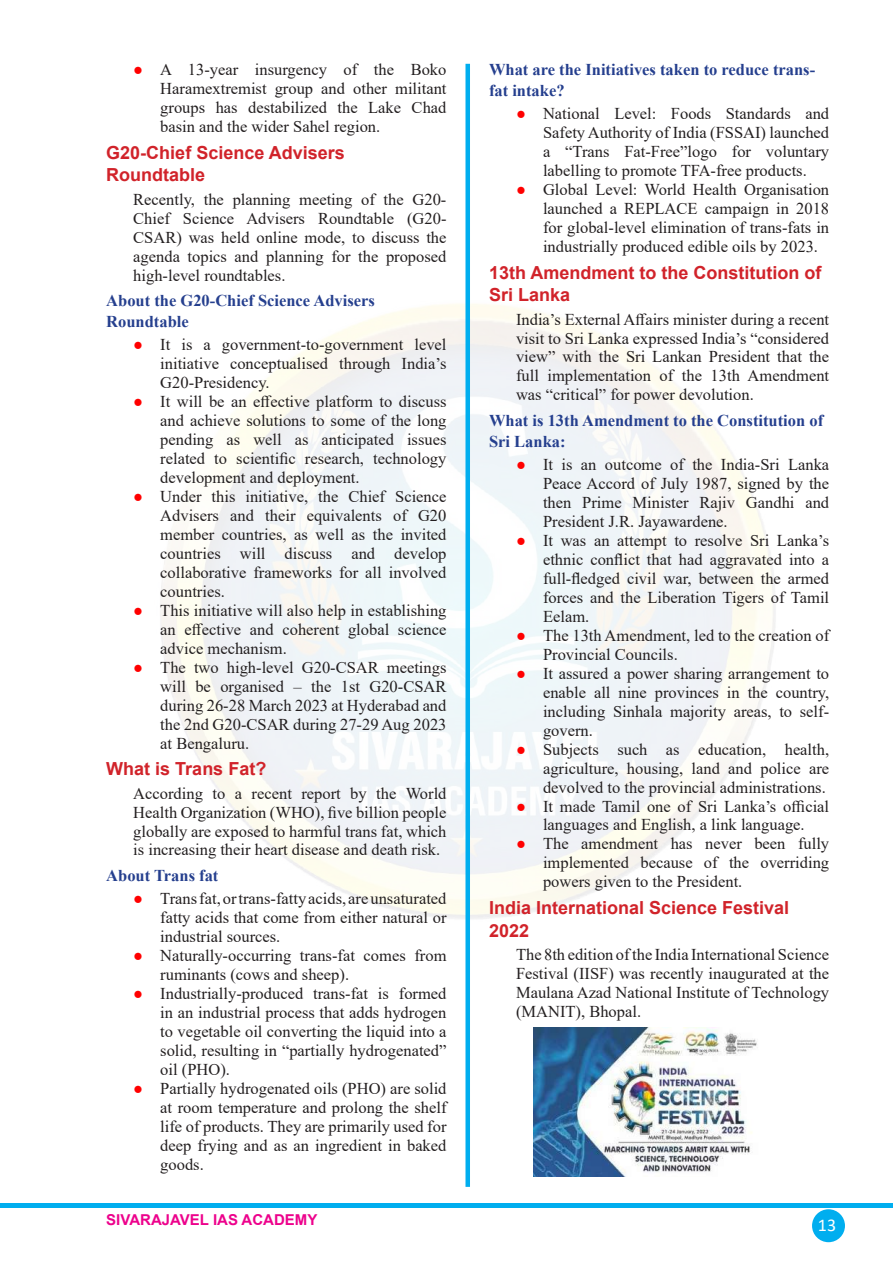
<style>
.page{position:relative;width:893px;height:1263px;background:#fff}
.page>*{position:absolute;margin:0;border:0;box-sizing:border-box;transform-origin:0 0}
.t1{font:700 18px/22.5px "Arial";color:#d1232a}
.t2{font:18px "Calibri";color:#fff}
.t3{font:16.5px/18.9px "Times New Roman";color:#231f20;text-align:justify}
.t4{font:700 16.5px/21px "Times New Roman";color:#253f8e}
.t5{font:700 15px "Arial";color:#ed028c}
.s1{color:#f00}
</style>
<div class="page">
<div style="left:812px;top:1209px;width:33px;height:33px;background:#00aeef;border-radius:50%"></div>
<hr style="left:0;top:1204px;width:893px;height:4px;background:#00aeef">
<div style="left:465px;top:64px;width:5px;height:1123px;background:#00aeef"></div>
<img style="left:533px;top:1027px;width:225px;height:149px">
<p class="t3" style="left:160px;top:60px;width:288px;text-indent:-27px"><span class="s1">●</span> A 13-year insurgency of the Boko Haramextremist group and other militant groups has destabilized the Lake Chad basin and the wider Sahel region.</p>
<p class="t1" style="left:106px;top:142px;width:240px">G20-Chief Science Advisers<br>Roundtable</p>
<p class="t3" style="left:133px;top:189px;width:315px">Recently, the planning meeting of the G20- Chief Science Advisers Roundtable (G20- CSAR) was held online mode, to discuss the agenda topics and planning for the proposed high-level roundtables.</p>
<p class="t4" style="left:106px;top:289px;width:270px">About the G20-Chief Science Advisers<br>Roundtable</p>
<p class="t3" style="left:160px;top:335px;width:288px;text-indent:-27px"><span class="s1">●</span> It is a government-to-government level initiative conceptualised through India’s G20-Presidency.</p>
<p class="t3" style="left:160px;top:391px;width:288px;text-indent:-27px"><span class="s1">●</span> It will be an effective platform to discuss and achieve solutions to some of the long pending as well as anticipated issues related to scientific research, technology development and deployment.</p>
<p class="t3" style="left:160px;top:486px;width:288px;text-indent:-27px"><span class="s1">●</span> Under this initiative, the Chief Science Advisers and their equivalents of G20 member countries, as well as the invited countries will discuss and develop collaborative frameworks for all involved countries.</p>
<p class="t3" style="left:160px;top:600px;width:288px;text-indent:-27px"><span class="s1">●</span> This initiative will also help in establishing an effective and coherent global science advice mechanism.</p>
<p class="t3" style="left:160px;top:657px;width:288px;text-indent:-27px"><span class="s1">●</span> The two high-level G20-CSAR meetings will be organised – the 1st G20-CSAR during 26-28 March 2023 at Hyderabad and the 2nd G20-CSAR during 27-29 Aug 2023 at Bengaluru.</p>
<p class="t1" style="left:106px;top:758px;width:162px">What is Trans Fat?</p>
<p class="t3" style="left:133px;top:783px;width:315px">According to a recent report by the World Health Organization (WHO), five billion people globally are exposed to harmful trans fat, which is increasing their heart disease and death risk.</p>
<p class="t4" style="left:106px;top:864px;width:114px">About Trans fat</p>
<p class="t3" style="left:160px;top:888px;width:288px;text-indent:-27px"><span class="s1">●</span> Trans fat, or trans-fatty acids, are unsaturated fatty acids that come from either natural or industrial sources.</p>
<p class="t3" style="left:160px;top:945px;width:288px;text-indent:-27px"><span class="s1">●</span> Naturally-occurring trans-fat comes from ruminants (cows and sheep).</p>
<p class="t3" style="left:160px;top:983px;width:288px;text-indent:-27px"><span class="s1">●</span> Industrially-produced trans-fat is formed in an industrial process that adds hydrogen to vegetable oil converting the liquid into a solid, resulting in “partially hydrogenated” oil (PHO).</p>
<p class="t3" style="left:160px;top:1078px;width:288px;text-indent:-27px"><span class="s1">●</span> Partially hydrogenated oils (PHO) are solid at room temperature and prolong the shelf life of products. They are primarily used for deep frying and as an ingredient in baked goods.</p>
<p class="t5" style="left:106px;top:1209px;width:213px">SIVARAJAVEL IAS ACADEMY</p>
<p class="t4" style="left:489px;top:58px;width:328px">What are the Initiatives taken to reduce trans&shy;fat intake?</p>
<p class="t3" style="left:543px;top:104px;width:288px;text-indent:-27px"><span class="s1">●</span> National Level: Foods Standards and Safety Authority of India (FSSAI) launched a “Trans Fat-Free”logo for voluntary labelling to promote TFA-free products.</p>
<p class="t3" style="left:543px;top:180px;width:288px;text-indent:-27px"><span class="s1">●</span> Global Level: World Health Organisation launched a REPLACE campaign in 2018 for global-level elimination of trans-fats in industrially produced edible oils by 2023.</p>
<p class="t1" style="left:489px;top:261px;width:334px">13th Amendment to the Constitution of<br>Sri Lanka</p>
<p class="t3" style="left:516px;top:309px;width:315px">India’s External Affairs minister during a recent visit to Sri Lanka expressed India’s “considered view” with the Sri Lankan President that the full implementation of the 13th Amendment was “critical” for power devolution.</p>
<p class="t4" style="left:489px;top:409px;width:336px">What is 13th Amendment to the Constitution of<br>Sri Lanka:</p>
<p class="t3" style="left:543px;top:454px;width:288px;text-indent:-27px"><span class="s1">●</span> It is an outcome of the India-Sri Lanka Peace Accord of July 1987, signed by the then Prime Minister Rajiv Gandhi and President J.R. Jayawardene.</p>
<p class="t3" style="left:543px;top:530px;width:288px;text-indent:-27px"><span class="s1">●</span> It was an attempt to resolve Sri Lanka’s ethnic conflict that had aggravated into a full-fledged civil war, between the armed forces and the Liberation Tigers of Tamil Eelam.</p>
<p class="t3" style="left:543px;top:625px;width:288px;text-indent:-27px"><span class="s1">●</span> The 13th Amendment, led to the creation of<br>Provincial Councils.</p>
<p class="t3" style="left:543px;top:663px;width:288px;text-indent:-27px"><span class="s1">●</span> It assured a power sharing arrangement to enable all nine provinces in the country, including Sinhala majority areas, to self&shy;govern.</p>
<p class="t3" style="left:543px;top:739px;width:288px;text-indent:-27px"><span class="s1">●</span> Subjects such as education, health, agriculture, housing, land and police are devolved to the provincial administrations.</p>
<p class="t3" style="left:516px;top:796px;width:315px;text-align:center"><span class="s1">●</span> It made Tamil one of Sri Lanka’s official languages and English, a link language.</p>
<p class="t3" style="left:543px;top:834px;width:288px;text-indent:-27px"><span class="s1">●</span> The amendment has never been fully implemented because of the overriding powers given to the President.</p>
<p class="t1" style="left:489px;top:897px;width:302px">India International Science Festival<br>2022</p>
<p class="t3" style="left:516px;top:944px;width:315px">The 8th edition of the India International Science Festival (IISF) was recently inaugurated at the Maulana Azad National Institute of Technology (MANIT), Bhopal.</p>
<p class="t2" style="left:818px;top:1212px;width:20px">13</p>
</div>
